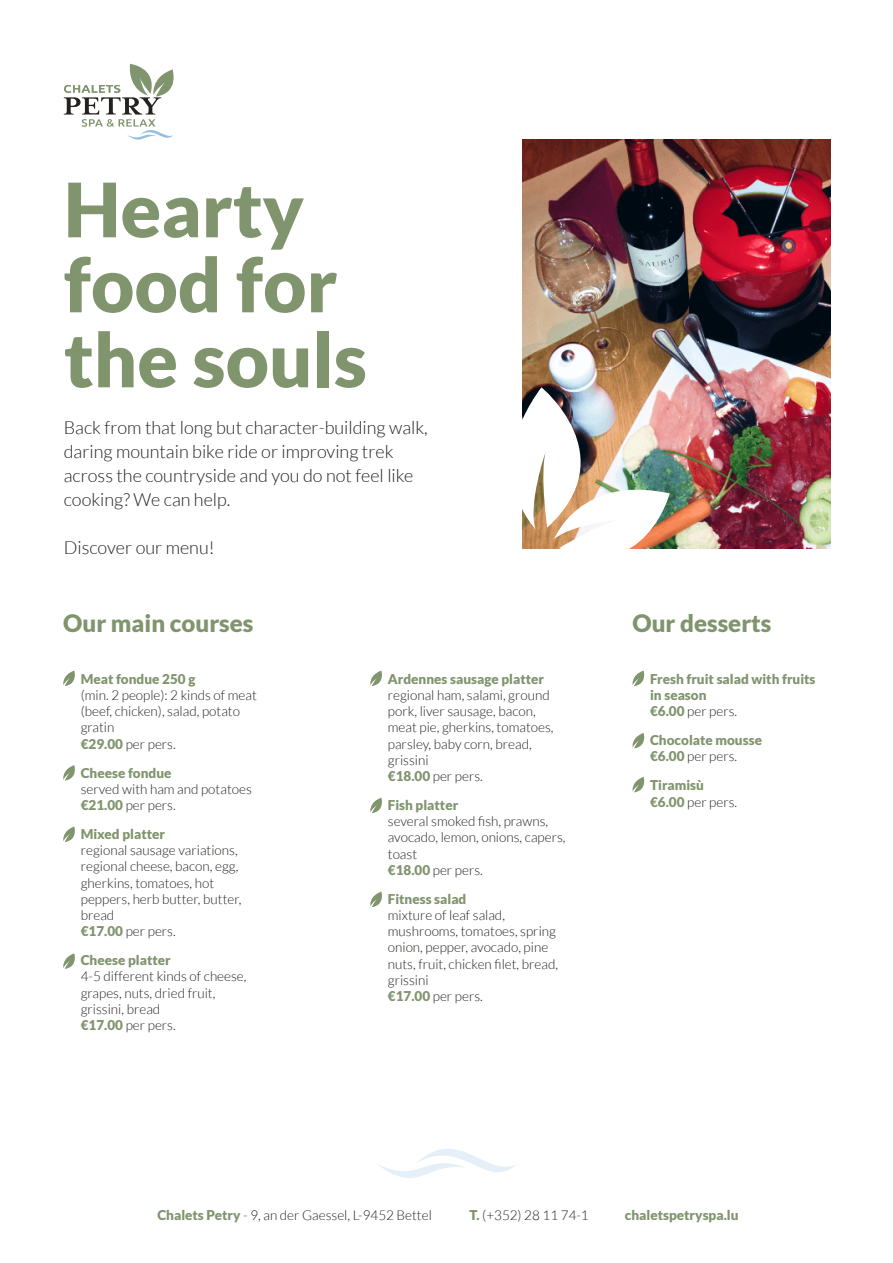
<style>
.page{position:relative;width:893px;height:1263px;background:#fff}
.page>*{position:absolute;margin:0;border:0;box-sizing:border-box;transform-origin:0 0}
.t1{font:900 75px/75px "Lato";color:#80946e}
.t2{font:900 24px "Lato";color:#80946e}
.t3{font:300 18px/24px "Lato";color:#24211f}
.t4{font:300 13.5px/16.2px "Lato";color:#24211f}
.t5{font:900 13.5px/16.2px "Lato";color:#80946e}
.s1{font-weight:900;color:#80946e}
.s2{font-weight:300;color:#24211f}
</style>
<div class="page">
<svg style="left:64px;top:64px;width:110px;height:76px"></svg>
<img style="left:523px;top:140px;width:307px;height:409px">
<img style="left:522px;top:387px;width:148px;height:162px">
<svg style="left:63px;top:670px;width:12px;height:16px"></svg>
<svg style="left:370px;top:670px;width:12px;height:16px"></svg>
<svg style="left:632px;top:670px;width:13px;height:16px"></svg>
<svg style="left:63px;top:765px;width:12px;height:16px"></svg>
<svg style="left:370px;top:798px;width:12px;height:15px"></svg>
<svg style="left:632px;top:733px;width:13px;height:15px"></svg>
<svg style="left:63px;top:826px;width:12px;height:16px"></svg>
<svg style="left:370px;top:892px;width:12px;height:15px"></svg>
<svg style="left:632px;top:777px;width:13px;height:15px"></svg>
<svg style="left:63px;top:953px;width:12px;height:16px"></svg>
<svg style="left:377px;top:1149px;width:139px;height:29px"></svg>
<h1 class="t1" style="left:64px;top:171px;width:305px">Hearty food for the souls</h1>
<h3 class="t3" style="left:64px;top:415px;width:366px">Back from that long but character-building walk, daring mountain bike ride or improving trek across the countryside and you do not feel like cooking? We can help.</h3>
<h3 class="t3" style="left:64px;top:535px;width:152px">Discover our menu!</h3>
<h2 class="t2" style="left:63px;top:609px;width:192px">Our main courses</h2>
<h2 class="t2" style="left:632px;top:609px;width:140px">Our desserts</h2>
<p class="t5" style="left:81px;top:670px;width:116px">Meat fondue 250 g</p>
<p class="t4" style="left:81px;top:687px;width:178px">(min. 2 people): 2 kinds of meat (beef, chicken), salad, potato gratin<br><span class="s1">€29.00</span> per pers.</p>
<p class="t5" style="left:81px;top:764px;width:92px">Cheese fondue</p>
<p class="t4" style="left:81px;top:781px;width:173px">served with ham and potatoes <span class="s1">€21.00</span> per pers.</p>
<p class="t5" style="left:81px;top:825px;width:86px">Mixed platter</p>
<p class="t4" style="left:81px;top:842px;width:162px">regional sausage variations, regional cheese, bacon, egg, gherkins, tomatoes, hot peppers, herb butter, butter, bread<br><span class="s1">€17.00</span> per pers.</p>
<p class="t5" style="left:81px;top:952px;width:91px">Cheese platter</p>
<p class="t4" style="left:81px;top:968px;width:167px">4-5 different kinds of cheese, grapes, nuts, dried fruit, grissini, bread<br><span class="s1">€17.00</span> per pers.</p>
<p class="t5" style="left:388px;top:670px;width:158px">Ardennes sausage platter</p>
<p class="t4" style="left:388px;top:687px;width:167px">regional ham, salami, ground pork, liver sausage, bacon, meat pie, gherkins, tomatoes, parsley, baby corn, bread, grissini<br><span class="s1">€18.00</span> per pers.</p>
<p class="t5" style="left:388px;top:797px;width:72px">Fish platter</p>
<p class="t4" style="left:388px;top:813px;width:179px">several smoked fish, prawns, avocado, lemon, onions, capers, toast<br><span class="s1">€18.00</span> per pers.</p>
<p class="t5" style="left:388px;top:890px;width:80px">Fitness salad</p>
<p class="t4" style="left:388px;top:907px;width:172px">mixture of leaf salad, mushrooms, tomatoes, spring onion, pepper, avocado, pine nuts, fruit, chicken filet, bread, grissini<br><span class="s1">€17.00</span> per pers.</p>
<p class="t5" style="left:650px;top:670px;width:167px">Fresh fruit salad with fruits in season<br>€6.00 <span class="s2">per pers.</span></p>
<p class="t5" style="left:650px;top:732px;width:113px">Chocolate mousse €6.00 <span class="s2">per pers.</span></p>
<p class="t5" style="left:650px;top:777px;width:89px">Tiramisù €6.00 <span class="s2">per pers.</span></p>
<p class="t4" style="left:157px;top:1207px;width:276px"><span class="s1">Chalets Petry</span> - 9, an der Gaessel, L-9452 Bettel</p>
<p class="t4" style="left:470px;top:1207px;width:121px"><span class="s1">T.</span> (+352) 28 11 74-1</p>
<p class="t5" style="left:625px;top:1207px;width:115px">chaletspetryspa.lu</p>
</div>
